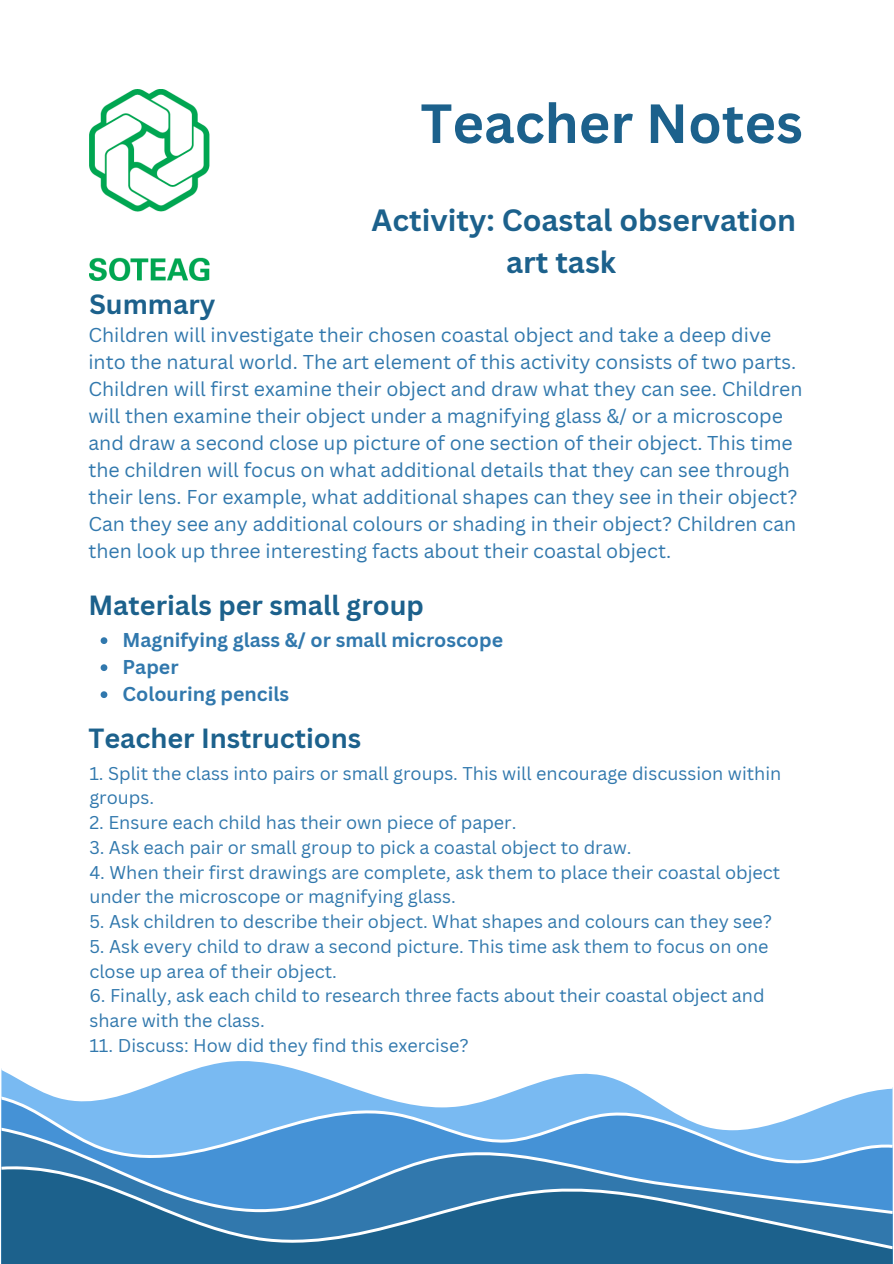
<style>
.page{position:relative;width:894px;height:1264px;background:#fff}
.page>*{position:absolute;margin:0;border:0;box-sizing:border-box;transform-origin:0 0}
.t1{font:700 54px "Canva Sans";color:#1c618c}
.t2{font:700 30px/41.7px "Canva Sans";color:#1c618c}
.t3{font:700 27px "Canva Sans";color:#1c618c}
.t4{font:19.5px/27px "Canva Sans";color:#3178ad}
.t5{font:700 19.5px "Canva Sans";color:#3178ad}
.t6{font:18px/24.8px "Canva Sans";color:#3178ad}
</style>
<div class="page">
<svg style="left:1px;top:1061px;width:891px;height:35px"></svg>
<svg style="left:1px;top:1096px;width:891px;height:31px;fill:#79baf2"></svg>
<svg style="left:1px;top:1127px;width:891px;height:37px;fill:#4592d6"></svg>
<div style="left:1px;top:1249px;width:891px;height:14px;background:#1c618c"></div>
<svg style="left:1px;top:1164px;width:891px;height:85px"></svg>
<img style="left:89px;top:89px;width:121px;height:192px">
<svg style="left:101px;top:637px;width:6px;height:7px"></svg>
<svg style="left:101px;top:664px;width:6px;height:7px"></svg>
<svg style="left:101px;top:691px;width:6px;height:7px"></svg>
<h1 class="t1" style="left:420px;top:85px;width:384px">Teacher Notes</h1>
<h2 class="t3" style="left:89px;top:285px;width:127px">Summary</h2>
<p class="t2" style="left:506px;top:199px;width:291px;text-indent:-134px">Activity: Coastal observation art task</p>
<h2 class="t4" style="left:88px;top:321px;width:715px">Children will investigate their chosen coastal object and take a deep dive into the natural world. The art element of this activity consists of two parts.<br>Children will first examine their object and draw what they can see. Children will then examine their object under a magnifying glass &amp;/ or a microscope and draw a second close up picture of one section of their object. This time the children will focus on what additional details that they can see through their lens. For example, what additional shapes can they see in their object?<br>Can they see any additional colours or shading in their object? Children can then look up three interesting facts about their coastal object.</h2>
<p class="t3" style="left:88px;top:586px;width:337px">Materials per small group</p>
<h2 class="t5" style="left:122px;top:626px;width:382px">Magnifying glass &amp;/ or small microscope</h2>
<p class="t5" style="left:122px;top:653px;width:58px">Paper</p>
<p class="t5" style="left:122px;top:680px;width:168px">Colouring pencils</p>
<h2 class="t3" style="left:88px;top:719px;width:274px">Teacher Instructions</h2>
<p class="t6" style="left:89px;top:760px;width:693px">1. Split the class into pairs or small groups. This will encourage discussion within groups.</p>
<p class="t6" style="left:89px;top:809px;width:428px">2. Ensure each child has their own piece of paper.</p>
<p class="t6" style="left:89px;top:834px;width:543px">3. Ask each pair or small group to pick a coastal object to draw.</p>
<p class="t6" style="left:89px;top:859px;width:692px">4. When their first drawings are complete, ask them to place their coastal object under the microscope or magnifying glass.</p>
<p class="t6" style="left:89px;top:908px;width:684px">5. Ask children to describe their object. What shapes and colours can they see?</p>
<p class="t6" style="left:89px;top:933px;width:680px">5. Ask every child to draw a second picture. This time ask them to focus on one close up area of their object.</p>
<p class="t6" style="left:89px;top:983px;width:676px">6. Finally, ask each child to research three facts about their coastal object and share with the class.</p>
<p class="t6" style="left:89px;top:1032px;width:380px">11. Discuss: How did they find this exercise?</p>
</div>
